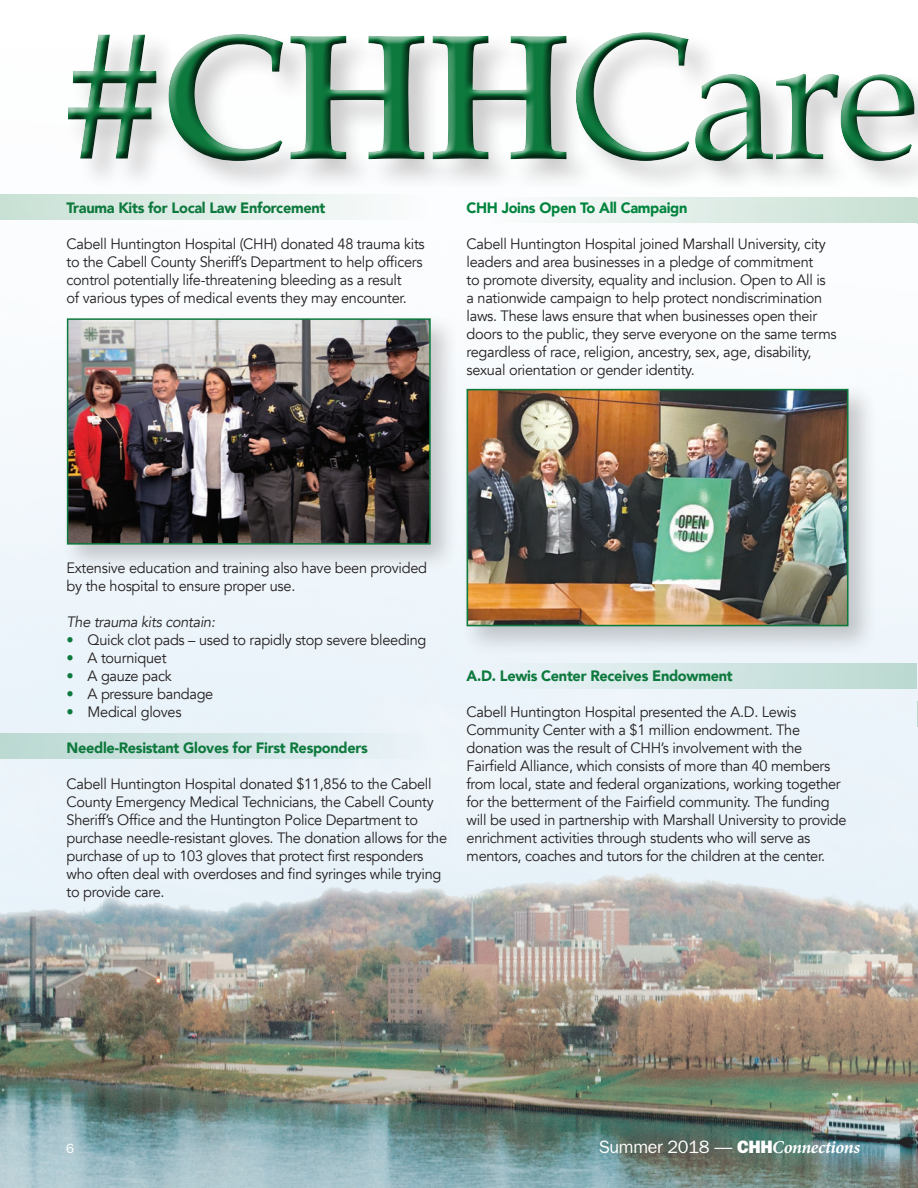
<style>
.page{position:relative;width:918px;height:1188px;background:#fff}
.page>*{position:absolute;margin:0;border:0;box-sizing:border-box;transform-origin:0 0}
.t1{font:180.3px "Book Antiqua";color:#0d793d}
.t2{font:18px "ITC Franklin Gothic Std";letter-spacing:-.02em;color:#fff}
.t3{font:15px/18px "Avenir";letter-spacing:-.02em;color:#231f20}
.t4{font:900 15px "Avenir";letter-spacing:-.02em;color:#0d793d}
.t5{font:900 15px "Avenir";letter-spacing:-.02em;color:#00843d}
.t6{font:italic 15px "Avenir";letter-spacing:-.02em;color:#231f20}
.t7{font:13.5px "ITC Franklin Gothic Std";color:#fff}
.s1{font-weight:700}
.s2{color:#0d793d}
.s3{font-family:"ITC Franklin Gothic Std Hvy"}
.s4{font-family:"Minion Pro";font-weight:700;font-style:italic}
</style>
<div class="page">
<img style="left:0;top:194px;width:918px;height:994px">
<div style="left:0;top:195px;width:431px;height:25px;background:linear-gradient(to right,#c8e1d5,#fcfcfd)"></div>
<div style="left:485px;top:197px;width:432px;height:26px;background:linear-gradient(to right,#fcfcfe,#c7e0d2)"></div>
<div style="left:485px;top:663px;width:432px;height:26px;background:linear-gradient(to right,#ecf4fa,#bbd9d0)"></div>
<div style="left:0;top:733px;width:431px;height:26px;background:linear-gradient(to right,#bad8d1,#eaf2f9)"></div>
<div style="left:460px;top:383px;width:418px;height:273px;background:#231f20;opacity:.23"></div>
<img style="left:470px;top:392px;width:376px;height:231px">
<div style="left:467px;top:389px;width:382px;height:237px;border:2px solid #0d793d"></div>
<div style="left:62px;top:313px;width:398px;height:260px;background:#231f20;opacity:.23"></div>
<img style="left:70px;top:321px;width:358px;height:221px">
<div style="left:67px;top:318px;width:364px;height:227px;border:2px solid #0d793d"></div>
<div style="left:66px;top:30px;width:852px;height:163px;background:#231f20;opacity:.23"></div>
<div style="left:61px;top:28px;width:857px;height:141px;background:#231f20;opacity:.75"></div>
<svg style="left:917px;top:198px;width:1px;height:26px"></svg>
<svg style="left:917px;top:701px;width:1px;height:26px"></svg>
<h1 class="t1" style="left:59px;top:-15px;width:862px">#<span class="s1">CHH</span>Care</h1>
<p class="t4" style="left:67px;top:195px;width:260px">Trauma Kits for Local Law Enforcement</p>
<p class="t3" style="left:67px;top:235px;width:360px">Cabell Huntington Hospital (CHH) donated 48 trauma kits to the Cabell County Sheriff’s Department to help officers control potentially life-threatening bleeding as a result<br>of various types of medical events they may encounter.</p>
<p class="t5" style="left:467px;top:195px;width:222px">CHH Joins Open To All Campaign</p>
<p class="t3" style="left:467px;top:235px;width:372px">Cabell Huntington Hospital joined Marshall University, city leaders and area businesses in a pledge of commitment<br>to promote diversity, equality and inclusion. Open to All is a nationwide campaign to help protect nondiscrimination laws. These laws ensure that when businesses open their doors to the public, they serve everyone on the same terms regardless of race, religion, ancestry, sex, age, disability, sexual orientation or gender identity.</p>
<p class="t3" style="left:67px;top:559px;width:362px">Extensive education and training also have been provided</p>
<p class="t3" style="left:67px;top:577px;width:230px">by the hospital to ensure proper use.</p>
<p class="t6" style="left:67px;top:613px;width:150px">The trauma kits contain:</p>
<p class="t3" style="left:67px;top:631px;width:361px"><span class="s2">•</span> Quick clot pads – used to rapidly stop severe bleeding</p>
<p class="t3" style="left:67px;top:649px;width:101px"><span class="s2">•</span> A tourniquet</p>
<p class="t3" style="left:67px;top:667px;width:107px"><span class="s2">•</span> A gauze pack</p>
<p class="t3" style="left:67px;top:685px;width:148px"><span class="s2">•</span> A pressure bandage</p>
<p class="t3" style="left:67px;top:703px;width:117px"><span class="s2">•</span> Medical gloves</p>
<p class="t4" style="left:67px;top:735px;width:303px">Needle-Resistant Gloves for First Responders</p>
<p class="t3" style="left:67px;top:775px;width:382px">Cabell Huntington Hospital donated $11,856 to the Cabell County Emergency Medical Technicians, the Cabell County Sheriff’s Office and the Huntington Police Department to purchase needle-resistant gloves. The donation allows for the purchase of up to 103 gloves that protect first responders who often deal with overdoses and find syringes while trying to provide care.</p>
<p class="t4" style="left:467px;top:663px;width:268px">A.D. Lewis Center Receives Endowment</p>
<p class="t3" style="left:467px;top:703px;width:382px">Cabell Huntington Hospital presented the A.D. Lewis Community Center with a $1 million endowment. The donation was the result of CHH’s involvement with the Fairfield Alliance, which consists of more than 40 members from local, state and federal organizations, working together for the betterment of the Fairfield community. The funding will be used in partnership with Marshall University to provide enrichment activities through students who will serve as mentors, coaches and tutors for the children at the center.</p>
<p class="t7" style="left:66px;top:1141px;width:10px">6</p>
<p class="t2" style="left:599px;top:1137px;width:263px">Summer 2018 — <span class="s3">CHH</span><span class="s4">Connections</span></p>
</div>
